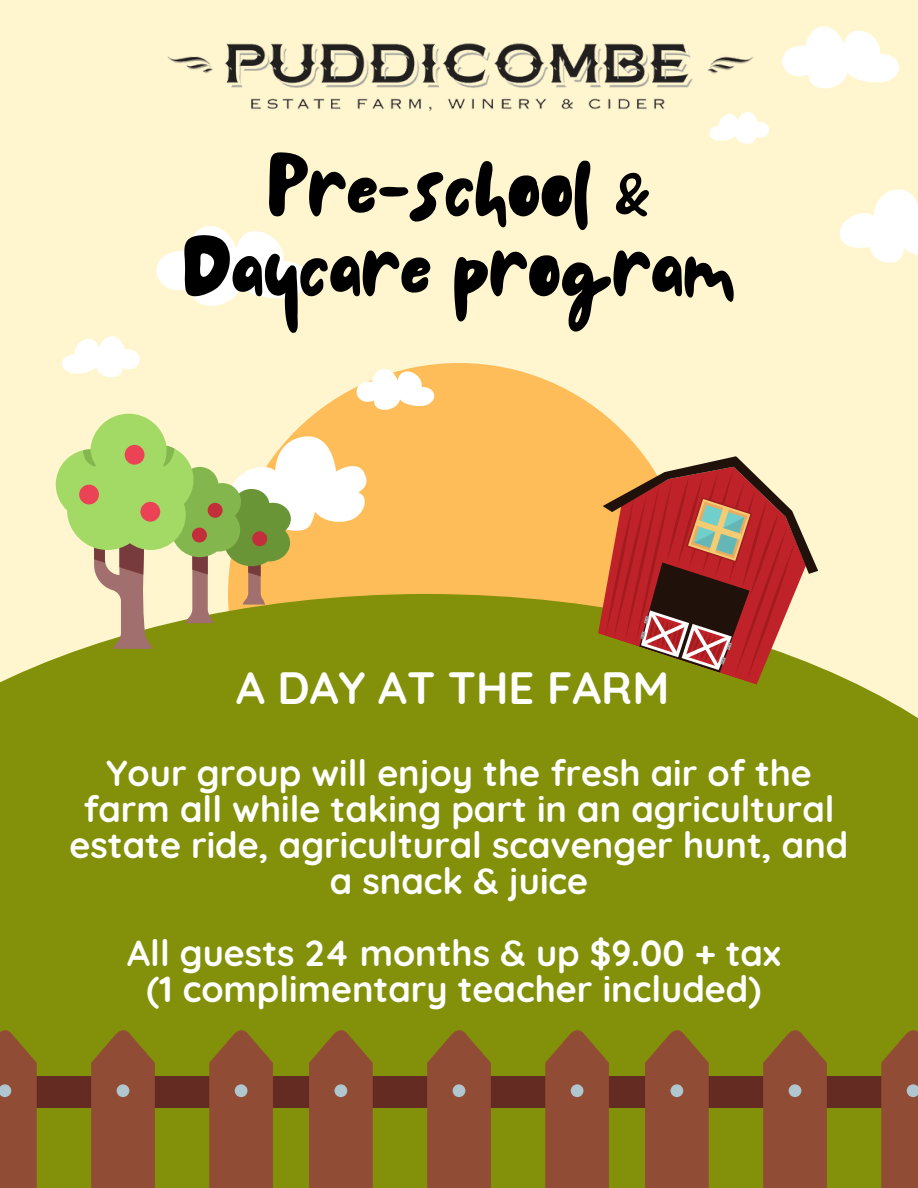
<style>
.page{position:relative;width:918px;height:1188px;background:#fff6cf}
.page>*{position:absolute;margin:0;border:0;box-sizing:border-box;transform-origin:0 0}
.t1{font:85.65px/79.8px "NF Lepetitcochon Regular";color:#000;text-align:center}
.t2{font:700 45.15px "Quicksand";color:#fff}
.t3{font:700 36.15px/36px "Quicksand";color:#fff;text-align:center}
</style>
<div class="page">
<div style="left:228px;top:363px;width:462px;height:462px;background:#ffbd59;border-radius:50%"></div>
<svg style="left:156px;top:226px;width:152px;height:80px"></svg>
<div style="left:0;top:594px;width:918px;height:594px;background:#839009"></div>
<div style="left:0;top:1076px;width:291px;height:32px;background:#632b21"></div>
<svg style="left:0;top:1030px;width:37px;height:158px;background:#905434"></svg>
<svg style="left:91px;top:1030px;width:64px;height:158px;background:#8f5230"></svg>
<div style="left:117px;top:1084px;width:12px;height:13px;background:#b1c7d0;border-radius:50%"></div>
<svg style="left:209px;top:1030px;width:64px;height:158px;background:#8f5230"></svg>
<div style="left:235px;top:1084px;width:12px;height:13px;background:#b1c7d0;border-radius:50%"></div>
<div style="left:291px;top:1076px;width:336px;height:32px;background:#632b21"></div>
<svg style="left:309px;top:1030px;width:64px;height:158px;background:#8f5230"></svg>
<div style="left:335px;top:1084px;width:12px;height:13px;background:#b1c7d0;border-radius:50%"></div>
<svg style="left:427px;top:1030px;width:64px;height:158px;background:#8f5230"></svg>
<div style="left:453px;top:1084px;width:12px;height:13px;background:#b1c7d0;border-radius:50%"></div>
<svg style="left:545px;top:1030px;width:64px;height:158px;background:#8f5230"></svg>
<div style="left:571px;top:1084px;width:12px;height:13px;background:#b1c7d0;border-radius:50%"></div>
<div style="left:627px;top:1076px;width:291px;height:32px;background:#632b21"></div>
<svg style="left:645px;top:1030px;width:64px;height:158px;background:#8f5230"></svg>
<div style="left:671px;top:1084px;width:12px;height:13px;background:#b1c7d0;border-radius:50%"></div>
<svg style="left:763px;top:1030px;width:64px;height:158px;background:#8f5230"></svg>
<div style="left:789px;top:1084px;width:12px;height:13px;background:#b1c7d0;border-radius:50%"></div>
<svg style="left:881px;top:1030px;width:37px;height:158px;background:#905434"></svg>
<svg style="left:591px;top:422px;width:253px;height:259px"></svg>
<svg style="left:56px;top:336px;width:384px;height:313px"></svg>
<svg style="left:799px;top:26px;width:100px;height:63px"></svg>
<svg style="left:709px;top:130px;width:60px;height:14px"></svg>
<svg style="left:840px;top:189px;width:78px;height:73px"></svg>
<img style="left:167px;top:43px;width:632px;height:87px">
<h1 class="t1" style="left:183px;top:153px;width:553px">Pre-school &amp;<br>Daycare program</h1>
<p class="t2" style="left:236px;top:659px;width:435px">A DAY AT THE FARM</p>
<p class="t3" style="left:70px;top:755px;width:780px">Your group will enjoy the fresh air of the farm all while taking part in an agricultural estate ride, agricultural scavenger hunt, and a snack &amp; juice</p>
<p class="t3" style="left:127px;top:935px;width:655px">All guests 24 months &amp; up $9.00 + tax (1 complimentary teacher included)</p>
</div>
